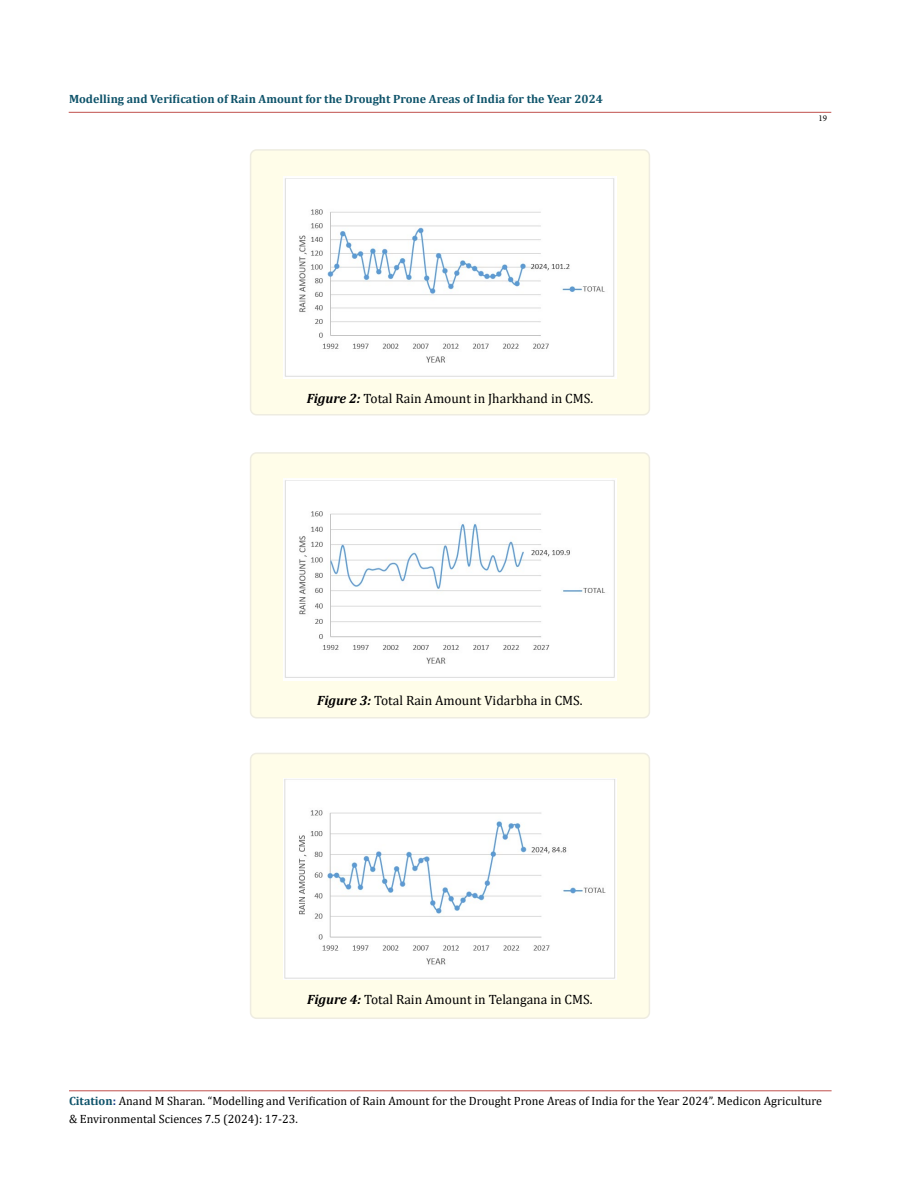
<style>
.page{position:relative;width:900px;height:1188px;background:#fff}
.page>*{position:absolute;margin:0;border:0;box-sizing:border-box;transform-origin:0 0}
.t1{font:13.5px "Cambria";color:#000}
.t2{font:12px/18px "Cambria";color:#000}
.t3{font:700 12px "Cambria";color:#0e536a}
.t4{font:9px "Minion Pro";color:#000}
.s1{font-weight:700;font-style:italic}
.s2{font-weight:700;color:#0e536a}
.s3{font-weight:700;color:#173e88}
</style>
<div class="page">
<hr style="left:69px;top:1091px;width:763px;height:1px;background:#c0504d">
<hr style="left:69px;top:112px;width:762px;height:1px;background:#c0504d">
<div style="left:251px;top:150px;width:398px;height:265px;background:#fffde9;border-radius:6px"></div>
<div style="left:250px;top:149px;width:400px;height:267px;border:2px solid #eeece1;border-radius:6px"></div>
<img style="left:283px;top:177px;width:334px;height:202px">
<div style="left:251px;top:453px;width:398px;height:265px;background:#fffde9;border-radius:6px"></div>
<div style="left:250px;top:452px;width:400px;height:267px;border:2px solid #eeece1;border-radius:6px"></div>
<img style="left:284px;top:478px;width:332px;height:202px">
<div style="left:251px;top:753px;width:398px;height:265px;background:#fffde9;border-radius:6px"></div>
<div style="left:250px;top:753px;width:400px;height:266px;border:2px solid #eeece1;border-radius:6px"></div>
<img style="left:283px;top:778px;width:334px;height:201px">
<p class="t3" style="left:69px;top:90px;width:535px">Modelling and Verification of Rain Amount for the Drought Prone Areas of India for the Year 2024</p>
<p class="t1" style="left:307px;top:391px;width:288px"><span class="s1">Figure 2:</span> Total Rain Amount in Jharkhand in CMS.</p>
<p class="t1" style="left:317px;top:693px;width:267px"><span class="s1">Figure 3:</span> Total Rain Amount Vidarbha in CMS.</p>
<p class="t1" style="left:307px;top:991px;width:287px"><span class="s1">Figure 4:</span> Total Rain Amount in Telangana in CMS.</p>
<p class="t4" style="left:818px;top:112px;width:10px">19</p>
<p class="t2" style="left:69px;top:1092px;width:755px"><span class="s2">Citation</span><span class="s3">:</span> Anand M Sharan. “Modelling and Verification of Rain Amount for the Drought Prone Areas of India for the Year 2024”. Medicon Agriculture &amp; Environmental Sciences 7.5 (2024): 17-23.</p>
</div>
